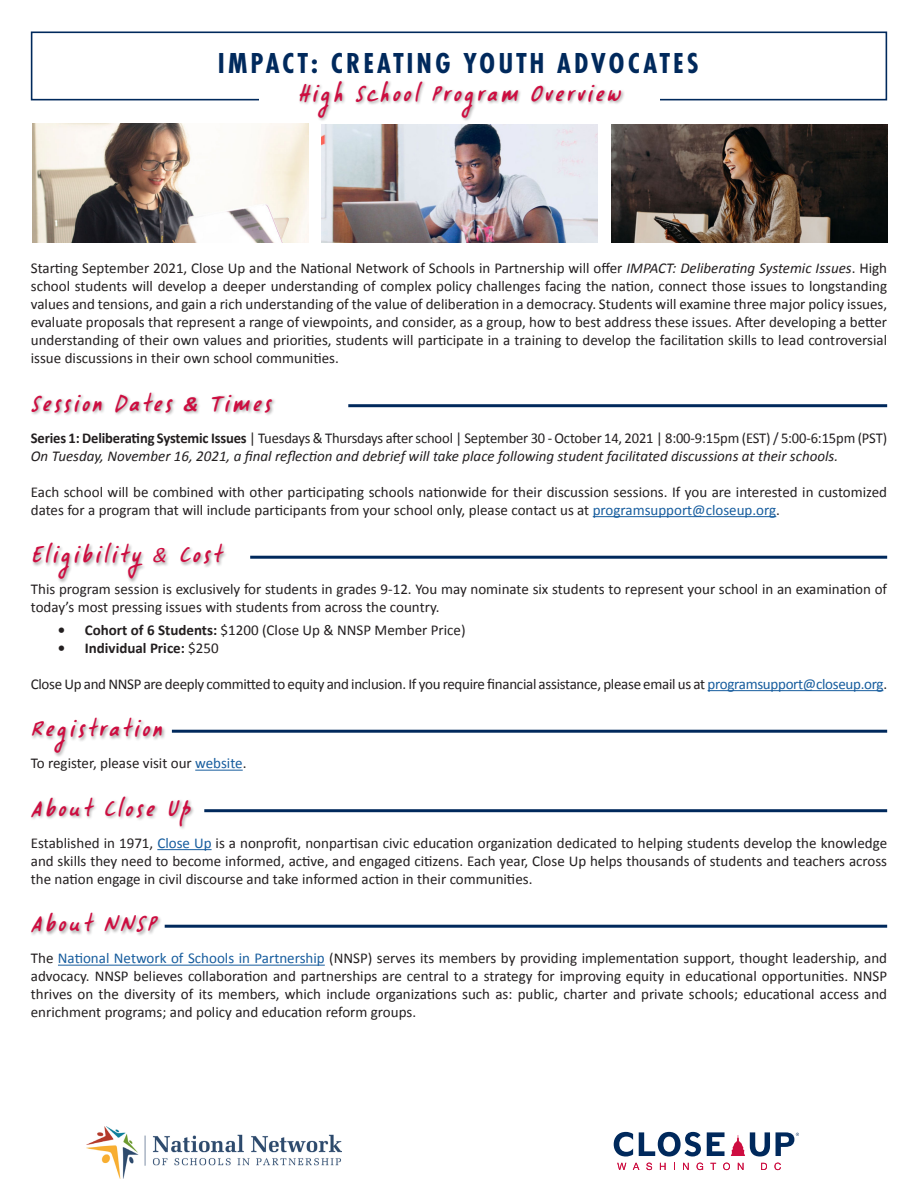
<style>
.page{position:relative;width:918px;height:1188px;background:#fff}
.page>*{position:absolute;margin:0;border:0;box-sizing:border-box;transform-origin:0 0}
.t1{font:700 30px "Futura PT Cond";letter-spacing:.1em;color:#00295c}
.t2{font:italic 21px "Landslide Sample";color:#cd0d40}
.paragraph{font:15px/18px "Calibri";color:#231f20;text-align:justify}
.paragraph-2{font:15px "Calibri";letter-spacing:-.02em;color:#231f20}
.paragraph-3{font:italic 15px "Calibri";color:#231f20}
.t3{font:700 15px "Calibri";color:#231f20}
.s1{font-style:italic}
.s2{font-family:"Calibri";font-weight:700}
.s3{font-weight:700}
.s4{color:#175d9e}
.s5{font-family:"Calibri"}
.s6{font-weight:400}
</style>
<div class="page">
<div style="left:31px;top:32px;width:856px;height:68px;border:2px solid #00295c"></div>
<div style="left:259px;top:83px;width:400px;height:30px;background:#fff"></div>
<div style="left:298px;top:80px;width:328px;height:42px;background:#231f20;opacity:.4"></div>
<hr style="left:593px;top:516px;width:183px;height:1px;background:#175d9e">
<hr style="left:708px;top:690px;width:175px;height:1px;background:#175d9e">
<hr style="left:195px;top:770px;width:48px;height:1px;background:#175d9e">
<hr style="left:157px;top:849px;width:55px;height:1px;background:#175d9e">
<hr style="left:58px;top:965px;width:267px;height:1px;background:#175d9e">
<div style="left:30px;top:391px;width:246px;height:26px;background:#231f20;opacity:.4"></div>
<hr style="left:348px;top:404px;width:539px;height:3px;background:#00295c">
<div style="left:32px;top:542px;width:196px;height:42px;background:#231f20;opacity:.4"></div>
<hr style="left:250px;top:556px;width:637px;height:3px;background:#00295c">
<div style="left:31px;top:717px;width:136px;height:41px;background:#231f20;opacity:.4"></div>
<hr style="left:172px;top:730px;width:715px;height:3px;background:#00295c">
<div style="left:30px;top:795px;width:165px;height:36px;background:#231f20;opacity:.4"></div>
<hr style="left:204px;top:809px;width:683px;height:3px;background:#00295c">
<div style="left:30px;top:912px;width:132px;height:25px;background:#231f20;opacity:.4"></div>
<hr style="left:165px;top:925px;width:722px;height:3px;background:#00295c">
<img style="left:87px;top:1126px;width:255px;height:53px">
<svg style="left:614px;top:1132px;width:19px;height:25px"></svg>
<svg style="left:639px;top:1132px;width:62px;height:25px"></svg>
<svg style="left:707px;top:1132px;width:18px;height:24px"></svg>
<svg style="left:731px;top:1132px;width:39px;height:25px"></svg>
<svg style="left:617px;top:1163px;width:9px;height:7px"></svg>
<svg style="left:633px;top:1163px;width:6px;height:7px"></svg>
<svg style="left:646px;top:1163px;width:6px;height:7px"></svg>
<svg style="left:660px;top:1163px;width:6px;height:7px"></svg>
<svg style="left:683px;top:1163px;width:6px;height:7px"></svg>
<svg style="left:697px;top:1163px;width:6px;height:7px"></svg>
<svg style="left:710px;top:1163px;width:6px;height:7px"></svg>
<svg style="left:723px;top:1163px;width:7px;height:7px"></svg>
<svg style="left:738px;top:1163px;width:5px;height:7px"></svg>
<svg style="left:761px;top:1163px;width:6px;height:7px"></svg>
<svg style="left:774px;top:1163px;width:7px;height:7px"></svg>
<svg style="left:776px;top:1132px;width:23px;height:24px"></svg>
<img style="left:32px;top:124px;width:276px;height:119px">
<img style="left:322px;top:124px;width:275px;height:119px">
<img style="left:612px;top:124px;width:275px;height:119px">
<p class="t1" style="left:218px;top:46px;width:482px">IMPACT: CREATING YOUTH ADVOCATES</p>
<p class="t2" style="left:298px;top:82px;width:334px">High School Program Overview</p>
<p class="paragraph" style="left:31px;top:259px;width:858px">Starting September 2021, Close Up and the National Network of Schools in Partnership will offer <span class="s1">IMPACT: Deliberating Systemic Issues</span>. High school students will develop a deeper understanding of complex policy challenges facing the nation, connect those issues to longstanding values and tensions, and gain a rich understanding of the value of deliberation in a democracy. Students will examine three major policy issues, evaluate proposals that represent a range of viewpoints, and consider, as a group, how to best address these issues. After developing a better understanding of their own values and priorities, students will participate in a training to develop the facilitation skills to lead controversial issue discussions in their own school communities.</p>
<p class="t2" style="left:31px;top:391px;width:251px">Session Dates<span class="s2">&amp;</span> Times</p>
<p class="paragraph" style="left:31px;top:429px;width:858px"><span class="s3">Series 1: Deliberating Systemic Issues</span> | Tuesdays &amp; Thursdays after school | September 30 - October 14, 2021 | 8:00-9:15pm (EST) / 5:00-6:15pm (PST)</p>
<p class="paragraph-3" style="left:31px;top:446px;width:809px">On Tuesday, November 16, 2021, a final reflection and debrief will take place following student facilitated discussions at their schools.</p>
<p class="paragraph" style="left:31px;top:483px;width:858px">Each school will be combined with other participating schools nationwide for their discussion sessions. If you are interested in customized dates for a program that will include participants from your school only, please contact us at <span class="s4">programsupport@closeup.org</span>.</p>
<p class="t2" style="left:31px;top:543px;width:202px">Eligibility<span class="s5">&amp;</span> Cost</p>
<p class="paragraph" style="left:31px;top:580px;width:858px">This program session is exclusively for students in grades 9-12. You may nominate six students to represent your school in an examination of today’s most pressing issues with students from across the country.</p>
<p class="paragraph" style="left:58px;top:621px;width:409px"><span class="s3">• Cohort of 6 Students:</span> $1200 (Close Up &amp; NNSP Member Price)</p>
<p class="t3" style="left:58px;top:637px;width:162px">• Individual Price: <span class="s6">$250</span></p>
<p class="paragraph-2" style="left:31px;top:674px;width:858px">Close Up and NNSP are deeply committed to equity and inclusion. If you require financial assistance, please email us at <span class="s4">programsupport@closeup.org</span>.</p>
<p class="t2" style="left:31px;top:717px;width:143px">Registration</p>
<p class="paragraph" style="left:31px;top:754px;width:217px">To register, please visit our <span class="s4">website</span>.</p>
<p class="t2" style="left:31px;top:796px;width:171px">About Close Up</p>
<p class="paragraph" style="left:31px;top:834px;width:858px">Established in 1971, <span class="s4">Close Up</span> is a nonprofit, nonpartisan civic education organization dedicated to helping students develop the knowledge and skills they need to become informed, active, and engaged citizens. Each year, Close Up helps thousands of students and teachers across the nation engage in civil discourse and take informed action in their communities.</p>
<p class="t2" style="left:31px;top:912px;width:136px">About NNSP</p>
<p class="paragraph" style="left:31px;top:949px;width:858px">The <span class="s4">National Network of Schools in Partnership</span> (NNSP) serves its members by providing implementation support, thought leadership, and advocacy. NNSP believes collaboration and partnerships are central to a strategy for improving equity in educational opportunities. NNSP thrives on the diversity of its members, which include organizations such as: public, charter and private schools; educational access and enrichment programs; and policy and education reform groups.</p>
</div>
